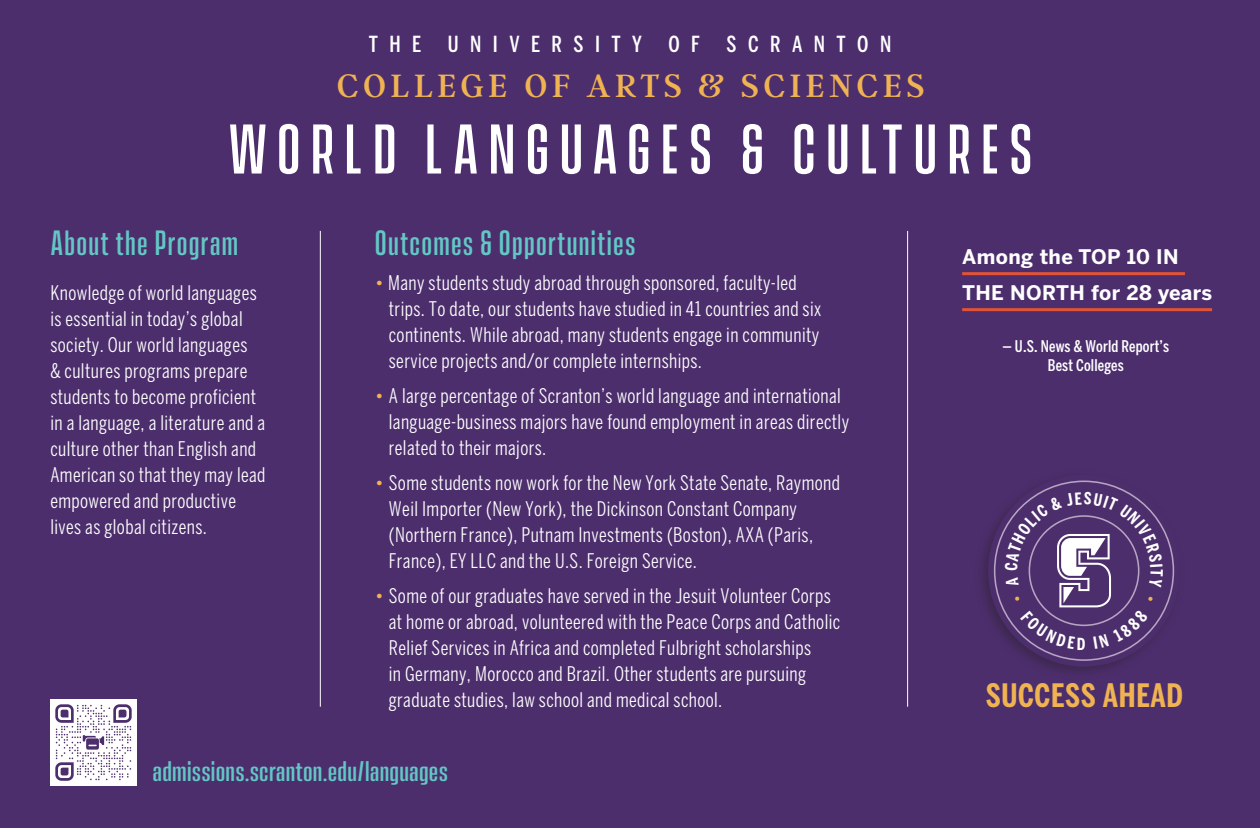
<style>
.page{position:relative;width:1260px;height:828px;background:#4d2e6d}
.page>*{position:absolute;margin:0;border:0;box-sizing:border-box;transform-origin:0 0}
.Front_-_Major{font:500 64px "Vanguard CF";letter-spacing:.16em;color:#fff}
.Front_-_College{font:36px "Argent CF";letter-spacing:.13em;color:#f0b352}
.t1{font:500 32px "Vanguard CF";letter-spacing:.04em;color:#63c7c5}
.t2{font:700 extra-condensed 32px "Benton Sans";letter-spacing:.02em;color:#f0b352}
.Front_-_Link{font:500 25.8px "Vanguard CF";letter-spacing:.01em;color:#63c7c5;scale:1.1 1}
.t3{font:500 extra-condensed 22px "Benton Sans";letter-spacing:.52em;color:#fff}
.Front_-_Description{font:extra-condensed 20px/26px "Benton Sans";letter-spacing:.02em;color:#fff}
.CO_Underline_RED_Thi{font:700 20px/36px "Benton Sans";letter-spacing:.02em;color:#fff}
.SP_Name{font:500 extra-condensed 16px/19.2px "Benton Sans";letter-spacing:.01em;color:#fff;text-align:center}
.s1{color:#f0b352}
</style>
<div class="page">
<img style="left:50px;top:699px;width:87px;height:87px">
<hr style="left:320px;top:231px;width:1px;height:476px;background:#fff">
<hr style="left:907px;top:231px;width:1px;height:476px;background:#fff">
<div style="left:974px;top:469px;width:212px;height:212px;background:#231f20;opacity:.4"></div>
<svg style="left:988px;top:475px;width:192px;height:192px"></svg>
<hr style="left:962px;top:272px;width:223px;height:3px;background:#e05336">
<hr style="left:962px;top:308px;width:250px;height:3px;background:#e05336">
<svg style="left:1005px;top:492px;width:158px;height:158px"></svg>
<p class="t3" style="left:369px;top:32px;width:524px">THE UNIVERSITY OF SCRANTON</p>
<p class="Front_-_College" style="left:337px;top:64px;width:589px">COLLEGE OF ARTS &amp; SCIENCES</p>
<p class="Front_-_Major" style="left:228px;top:111px;width:806px">WORLD LANGUAGES &amp; CULTURES</p>
<p class="t1" style="left:50px;top:224px;width:189px">About the Program</p>
<p class="Front_-_Description" style="left:50px;top:279px;width:217px">Knowledge of world languages is essential in today’s global society. Our world languages<br>&amp; cultures programs prepare students to become proficient in a language, a literature and a culture other than English and<br>American so that they may lead empowered and productive lives as global citizens.</p>
<p class="t1" style="left:375px;top:224px;width:262px">Outcomes &amp; Opportunities</p>
<p class="Front_-_Description" style="left:389px;top:269px;width:434px;text-indent:-14px"><span class="s1">•</span> Many students study abroad through sponsored, faculty-led trips. To date, our students have studied in 41 countries and six continents. While abroad, many students engage in community service projects and/or complete internships.</p>
<p class="Front_-_Description" style="left:389px;top:382px;width:462px;text-indent:-14px"><span class="s1">•</span> A large percentage of Scranton’s world language and international language-business majors have found employment in areas directly related to their majors.</p>
<p class="Front_-_Description" style="left:389px;top:469px;width:453px;text-indent:-14px"><span class="s1">•</span> Some students now work for the New York State Senate, Raymond Weil Importer (New York), the Dickinson Constant Company (Northern France), Putnam Investments (Boston), AXA (Paris, France), EY LLC and the U.S. Foreign Service.</p>
<p class="Front_-_Description" style="left:389px;top:582px;width:453px;text-indent:-14px"><span class="s1">•</span> Some of our graduates have served in the Jesuit Volunteer Corps at home or abroad, volunteered with the Peace Corps and Catholic Relief Services in Africa and completed Fulbright scholarships<br>in Germany, Morocco and Brazil. Other students are pursuing graduate studies, law school and medical school.</p>
<p class="Front_-_Link" style="left:153px;top:756px;width:270px">admissions.scranton.edu/languages</p>
<p class="CO_Underline_RED_Thi" style="left:962px;top:238px;width:251px">Among the TOP 10 IN<br>THE NORTH for 28 years</p>
<p class="SP_Name" style="left:1002px;top:337px;width:168px">— U.S. News &amp; World Report’s<br>Best Colleges</p>
<p class="t2" style="left:986px;top:676px;width:198px">SUCCESS AHEAD</p>
</div>
